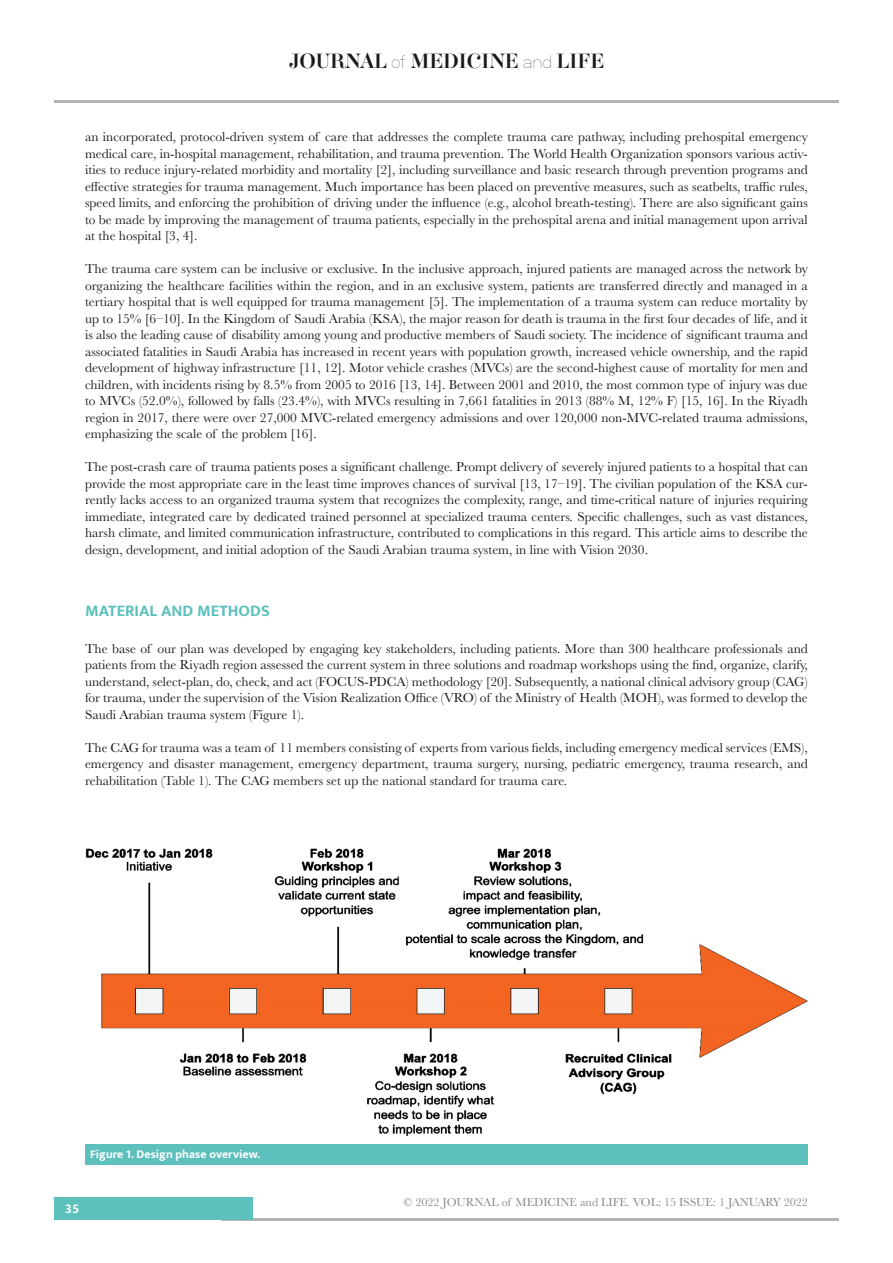
<style>
.page{position:relative;width:893px;height:1263px;background:#fff}
.page>*{position:absolute;margin:0;border:0;box-sizing:border-box;transform-origin:0 0}
.t1{font:18px "Aker Brygge Display";color:#1a1a19}
.titlu_2{font:700 16.5px "Mukta";color:#5dc0bd}
.text{font:13.5px/16.5px "Baskerville";color:#1a1a19;text-align:justify}
.t2{font:700 13.5px "Mukta";color:#fff}
.t3{font:12px "Baskerville";color:#888787}
.legenda_tabel{font:700 12px "Mukta";color:#fff}
.s1{font-family:"Neubau Grotesk Lei"}
</style>
<div class="page">
<hr style="left:221px;top:1218px;width:618px;height:2px;background:#b2b3b2">
<div style="left:54px;top:1198px;width:198px;height:22px;background:#5dc0bd"></div>
<hr style="left:54px;top:100px;width:785px;height:2px;background:#b2b3b2">
<img style="left:85px;top:848px;width:723px;height:287px">
<div style="left:85px;top:1144px;width:723px;height:20px;background:#5dc0bd"></div>
<h1 class="t1" style="left:289px;top:49px;width:317px">JOURNAL <span class="s1">of</span> MEDICINE <span class="s1">and</span> LIFE</h1>
<p class="text" style="left:85px;top:129px;width:724px">an incorporated, protocol-driven system of care that addresses the complete trauma care pathway, including prehospital emergency medical care, in-hospital management, rehabilitation, and trauma prevention. The World Health Organization sponsors various activ&shy;ities to reduce injury-related morbidity and mortality [2], including surveillance and basic research through prevention programs and effective strategies for trauma management. Much importance has been placed on preventive measures, such as seatbelts, traffic rules, speed limits, and enforcing the prohibition of driving under the influence (e.g., alcohol breath-testing). There are also significant gains to be made by improving the management of trauma patients, especially in the prehospital arena and initial management upon arrival at the hospital [3, 4].</p>
<p class="text" style="left:85px;top:261px;width:724px">The trauma care system can be inclusive or exclusive. In the inclusive approach, injured patients are managed across the network by organizing the healthcare facilities within the region, and in an exclusive system, patients are transferred directly and managed in a tertiary hospital that is well equipped for trauma management [5]. The implementation of a trauma system can reduce mortality by up to 15% [6–10]. In the Kingdom of Saudi Arabia (KSA), the major reason for death is trauma in the first four decades of life, and it is also the leading cause of disability among young and productive members of Saudi society. The incidence of significant trauma and associated fatalities in Saudi Arabia has increased in recent years with population growth, increased vehicle ownership, and the rapid development of highway infrastructure [11, 12]. Motor vehicle crashes (MVCs) are the second-highest cause of mortality for men and children, with incidents rising by 8.5% from 2005 to 2016 [13, 14]. Between 2001 and 2010, the most common type of injury was due to MVCs (52.0%), followed by falls (23.4%), with MVCs resulting in 7,661 fatalities in 2013 (88% M, 12% F) [15, 16]. In the Riyadh region in 2017, there were over 27,000 MVC-related emergency admissions and over 120,000 non-MVC-related trauma admissions, emphasizing the scale of the problem [16].</p>
<p class="text" style="left:85px;top:459px;width:724px">The post-crash care of trauma patients poses a significant challenge. Prompt delivery of severely injured patients to a hospital that can provide the most appropriate care in the least time improves chances of survival [13, 17–19]. The civilian population of the KSA cur&shy;rently lacks access to an organized trauma system that recognizes the complexity, range, and time-critical nature of injuries requiring immediate, integrated care by dedicated trained personnel at specialized trauma centers. Specific challenges, such as vast distances, harsh climate, and limited communication infrastructure, contributed to complications in this regard. This article aims to describe the design, development, and initial adoption of the Saudi Arabian trauma system, in line with Vision 2030.</p>
<p class="titlu_2" style="left:85px;top:601px;width:186px">MATERIAL AND METHODS</p>
<p class="text" style="left:85px;top:640px;width:724px">The base of our plan was developed by engaging key stakeholders, including patients. More than 300 healthcare professionals and patients from the Riyadh region assessed the current system in three solutions and roadmap workshops using the find, organize, clarify, understand, select-plan, do, check, and act (FOCUS-PDCA) methodology [20]. Subsequently, a national clinical advisory group (CAG) for trauma, under the supervision of the Vision Realization Office (VRO) of the Ministry of Health (MOH), was formed to develop the Saudi Arabian trauma system (Figure 1).</p>
<p class="text" style="left:85px;top:739px;width:724px">The CAG for trauma was a team of 11 members consisting of experts from various fields, including emergency medical services (EMS), emergency and disaster management, emergency department, trauma surgery, nursing, pediatric emergency, trauma research, and rehabilitation (Table 1). The CAG members set up the national standard for trauma care.</p>
<p class="legenda_tabel" style="left:90px;top:1147px;width:172px">Figure 1. Design phase overview.</p>
<p class="t2" style="left:65px;top:1200px;width:15px">35</p>
<p class="t3" style="left:403px;top:1195px;width:406px">© 2022 JOURNAL of MEDICINE and LIFE. VOL: 15 ISSUE: 1 JANUARY 2022</p>
</div>
